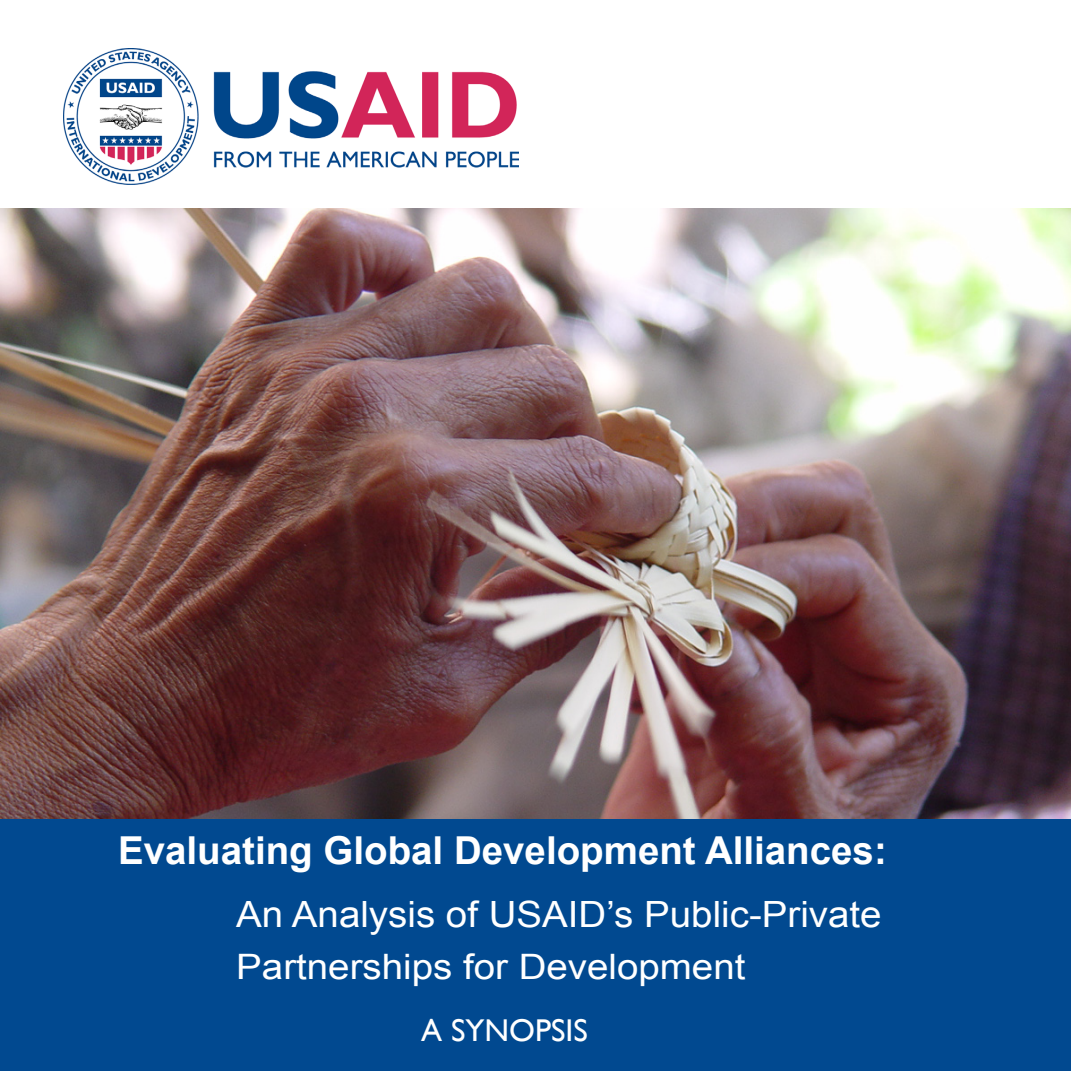
<style>
.page{position:relative;width:1071px;height:1071px;background:#fff}
.page>*{position:absolute;margin:0;border:0;box-sizing:border-box;transform-origin:0 0}
.t1{font:700 38.5px "Arial";color:#fff}
.t2{font:36.23px "Arial";color:#fff;scale:1.06 1}
.t3{font:35px "Arial";color:#fff;scale:1.1 1}
.t4{font:31.5px "Gill Sans";color:#fff}
</style>
<div class="page">
<img style="left:63px;top:49px;width:456px;height:136px">
<div style="left:0;top:817px;width:1071px;height:254px;background:#014990"></div>
<img style="left:0;top:208px;width:1071px;height:611px">
<p class="t1" style="left:118px;top:825px;width:770px">Evaluating Global Development Alliances:</p>
<p class="t2" style="left:236px;top:891px;width:610px">An Analysis of USAID’s Public-Private</p>
<p class="t3" style="left:236px;top:944px;width:464px">Partnerships for Development</p>
<p class="t4" style="left:421px;top:1012px;width:168px">A SYNOPSIS</p>
</div>
